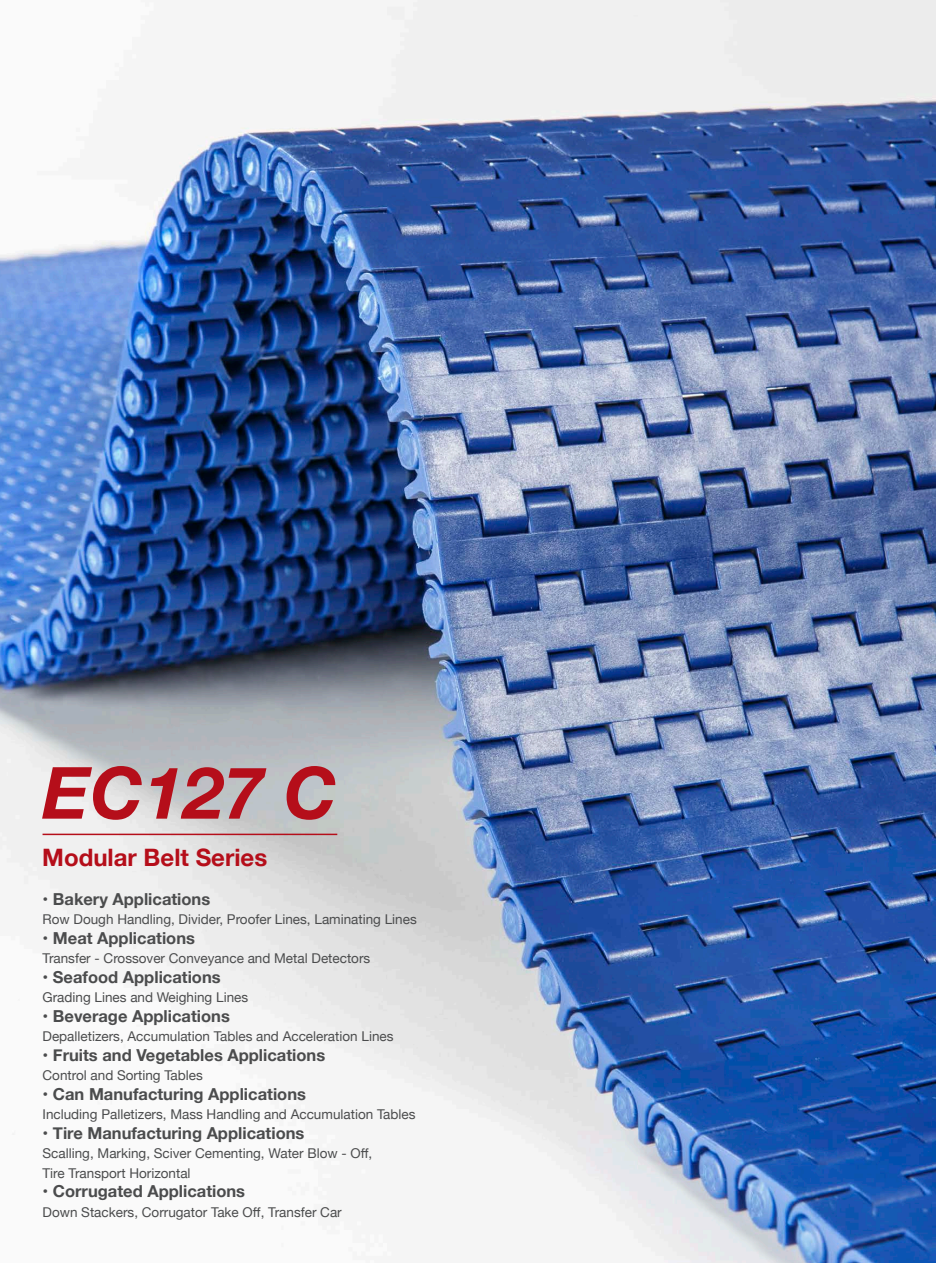
<style>
.page{position:relative;width:936px;height:1263px;background:#fff}
.page>*{position:absolute;margin:0;border:0;box-sizing:border-box;transform-origin:0 0}
.t1{font:italic 700 72px "Helvetica Neue";color:#b50e1a}
.t2{font:700 24px "Helvetica Neue";color:#b50e1a}
.t3{font:700 16.5px "Helvetica Neue";color:#4b4c4d}
.t4{font:13.5px/19.5px "Helvetica Neue";color:#4b4c4d}
</style>
<div class="page">
<img style="left:0;top:0;width:935px;height:1263px">
<hr style="left:43px;top:834px;width:294px;height:1px;background:#b50e1a">
<h1 class="t1" style="left:42px;top:736px;width:296px">EC127 C</h1>
<h2 class="t2" style="left:42px;top:839px;width:226px">Modular Belt Series</h2>
<p class="t3" style="left:43px;top:886px;width:169px">• Bakery Applications</p>
<p class="t4" style="left:43px;top:910px;width:376px">Row Dough Handling, Divider, Proofer Lines, Laminating Lines</p>
<p class="t3" style="left:43px;top:925px;width:154px">• Meat Applications</p>
<p class="t4" style="left:43px;top:949px;width:329px">Transfer - Crossover Conveyance and Metal Detectors</p>
<p class="t3" style="left:43px;top:964px;width:180px">• Seafood Applications</p>
<p class="t4" style="left:43px;top:988px;width:207px">Grading Lines and Weighing Lines</p>
<p class="t3" style="left:43px;top:1003px;width:189px">• Beverage Applications</p>
<p class="t4" style="left:43px;top:1027px;width:352px">Depalletizers, Accumulation Tables and Acceleration Lines</p>
<p class="t3" style="left:43px;top:1042px;width:284px">• Fruits and Vegetables Applications</p>
<p class="t4" style="left:43px;top:1066px;width:162px">Control and Sorting Tables</p>
<p class="t3" style="left:43px;top:1081px;width:265px">• Can Manufacturing Applications</p>
<p class="t4" style="left:43px;top:1105px;width:374px">Including Palletizers, Mass Handling and Accumulation Tables</p>
<p class="t3" style="left:43px;top:1120px;width:263px">• Tire Manufacturing Applications</p>
<p class="t4" style="left:43px;top:1144px;width:331px">Scalling, Marking, Sciver Cementing, Water Blow - Off,<br>Tire Transport Horizontal</p>
<p class="t3" style="left:43px;top:1178px;width:204px">• Corrugated Applications</p>
<p class="t4" style="left:43px;top:1203px;width:301px">Down Stackers, Corrugator Take Off, Transfer Car</p>
</div>
